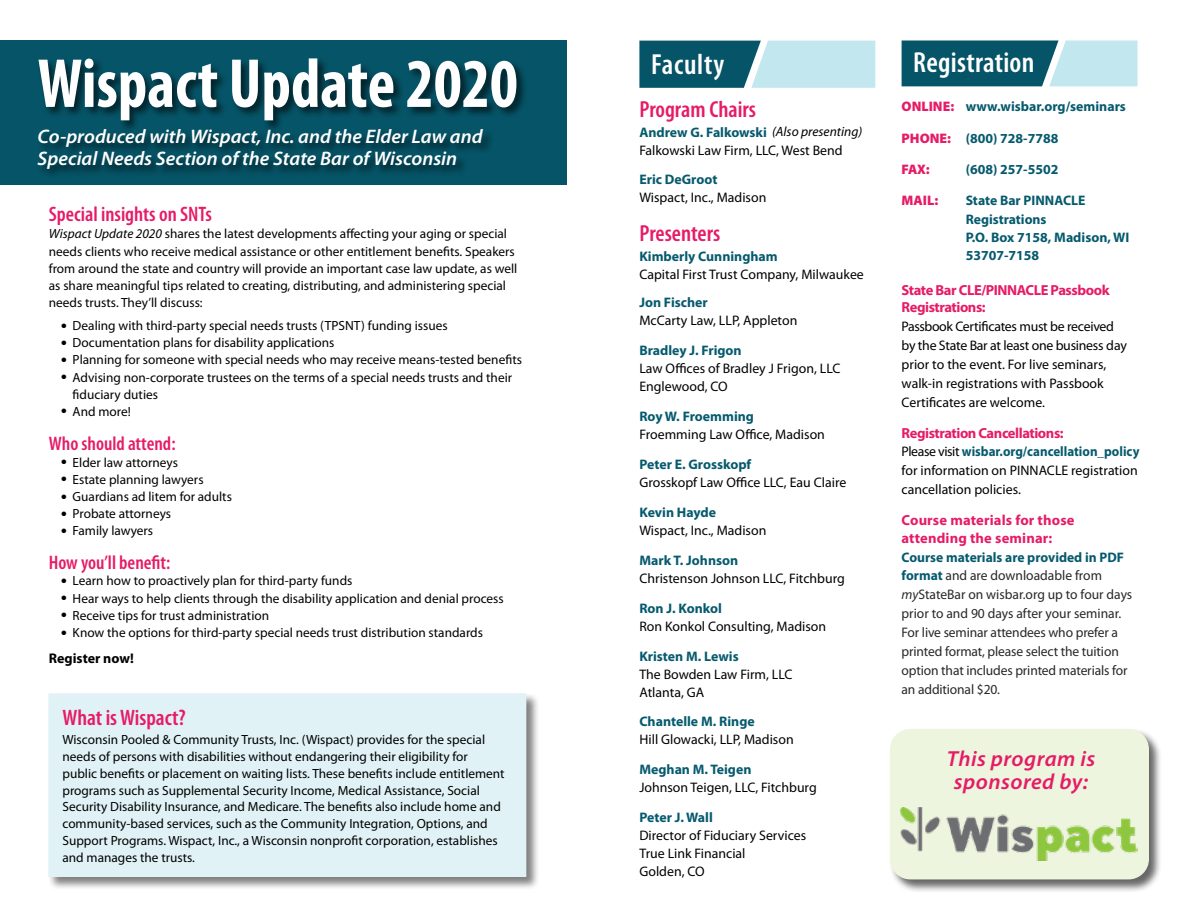
<style>
.page{position:relative;width:1188px;height:918px;background:#fff}
.page>*{position:absolute;margin:0;border:0;box-sizing:border-box;transform-origin:0 0}
.t1{font:700 condensed 70.05px "Myriad Pro";color:#fff;scale:.94 1}
.t2{font:600 condensed 29.1px "Myriad Pro";letter-spacing:.01em;color:#fff}
.t3{font:600 condensed 23.25px "Myriad Pro";color:#e61b66}
.t4{font:600 condensed 22.35px "Myriad Pro";color:#e61b66}
.t5{font:italic 600 21.9px/23.2px "Myriad Pro";letter-spacing:.02em;color:#e61b66;text-align:center}
.t6{font:600 condensed 21px "Myriad Pro";color:#e61b66}
.t7{font:italic 600 19.65px/22.5px "Myriad Pro";color:#fff}
.t8{font:600 condensed 19.65px "Myriad Pro";color:#e61b66}
.t9{font:700 14.55px/17.5px "Myriad Pro";letter-spacing:-.03em;color:#e61b66}
.t10{font:700 14.55px/17.5px "Myriad Pro";letter-spacing:.01em;color:#e61b66}
.t11{font:700 13.95px "Myriad Pro";color:#000}
.t12{font:13.8px/18.9px "Myriad Pro";color:#000}
.t13{font:700 13.8px/18.1px "Myriad Pro";color:#065a6e}
.t14{font:13.8px/18.9px "Myriad Pro";letter-spacing:-.01em;color:#292829}
.t15{font:900 13.8px "Myriad Pro";color:#e61b66}
.t16{font:13.35px/16.8px "Myriad Pro";color:#000}
.s1{font-style:italic}
.s2{font-weight:700;color:#065a6e}
.s3{font-style:italic;font-size:13.5px}
.s4{font-weight:900;color:#e61b66}
</style>
<div class="page">
<div style="left:0;top:40px;width:566px;height:145px;background:#065467"></div>
<div style="left:37px;top:57px;width:491px;height:123px;background:#000;opacity:.6"></div>
<div style="left:48px;top:693px;width:492px;height:197px;background:#000;opacity:.5"></div>
<div style="left:48px;top:693px;width:478px;height:184px;background:#e0f2f6"></div>
<svg style="left:902px;top:40px;width:236px;height:46px;background:#4f8c9a"></svg>
<svg style="left:639px;top:41px;width:236px;height:47px;background:#6ba1ae"></svg>
<div style="left:889px;top:728px;width:274px;height:165px;background:#000;opacity:.6"></div>
<div style="left:891px;top:730px;width:257px;height:149px;background:#edf5de;border-radius:20px"></div>
<div style="left:890px;top:729px;width:259px;height:150px;border:1px solid #edf5de;border-radius:20px"></div>
<img style="left:900px;top:808px;width:238px;height:52px">
<h1 class="t1" style="left:38px;top:40px;width:512px">Wispact Update 2020</h1>
<h3 class="t7" style="left:38px;top:125px;width:447px">Co-produced with Wispact, Inc. and the Elder Law and<br>Special Needs Section of the State Bar of Wisconsin</h3>
<h3 class="t6" style="left:49px;top:201px;width:165px">Special insights on SNTs</h3>
<p class="t16" style="left:49px;top:225px;width:470px"><span class="s1">Wispact Update 2020</span> shares the latest developments affecting your aging or special needs clients who receive medical assistance or other entitlement benefits. Speakers from around the state and country will provide an important case law update, as well as share meaningful tips related to creating, distributing, and administering special needs trusts. They’ll discuss:</p>
<p class="t16" style="left:61px;top:317px;width:388px">● Dealing with third-party special needs trusts (TPSNT) funding issues</p>
<p class="t16" style="left:61px;top:334px;width:275px">● Documentation plans for disability applications</p>
<p class="t16" style="left:61px;top:351px;width:462px">● Planning for someone with special needs who may receive means-tested benefits</p>
<p class="t16" style="left:73px;top:368px;width:441px;text-indent:-11px">● Advising non-corporate trustees on the terms of a special needs trusts and their fiduciary duties</p>
<p class="t16" style="left:61px;top:403px;width:71px">● And more!</p>
<h3 class="t8" style="left:49px;top:431px;width:128px">Who should attend:</h3>
<p class="t16" style="left:61px;top:453px;width:118px">● Elder law attorneys</p>
<p class="t16" style="left:61px;top:471px;width:144px">● Estate planning lawyers</p>
<p class="t16" style="left:61px;top:488px;width:172px">● Guardians ad litem for adults</p>
<p class="t16" style="left:61px;top:505px;width:111px">● Probate attorneys</p>
<p class="t16" style="left:61px;top:522px;width:93px">● Family lawyers</p>
<h3 class="t8" style="left:49px;top:550px;width:123px">How you’ll benefit:</h3>
<p class="t16" style="left:61px;top:572px;width:293px">● Learn how to proactively plan for third-party funds</p>
<p class="t16" style="left:61px;top:589px;width:444px">● Hear ways to help clients through the disability application and denial process</p>
<p class="t16" style="left:61px;top:607px;width:209px">● Receive tips for trust administration</p>
<p class="t16" style="left:61px;top:624px;width:423px">● Know the options for third-party special needs trust distribution standards</p>
<p class="t11" style="left:49px;top:649px;width:87px">Register now!</p>
<h3 class="t4" style="left:62px;top:704px;width:125px">What is Wispact?</h3>
<p class="t16" style="left:62px;top:731px;width:444px">Wisconsin Pooled &amp; Community Trusts, Inc. (Wispact) provides for the special needs of persons with disabilities without endangering their eligibility for public benefits or placement on waiting lists. These benefits include entitlement programs such as Supplemental Security Income, Medical Assistance, Social Security Disability Insurance, and Medicare. The benefits also include home and community-based services, such as the Community Integration, Options, and Support Programs. Wispact, Inc., a Wisconsin nonprofit corporation, establishes and manages the trusts.</p>
<h2 class="t2" style="left:651px;top:46px;width:75px">Faculty</h2>
<h2 class="t2" style="left:913px;top:45px;width:123px">Registration</h2>
<h3 class="t3" style="left:639px;top:95px;width:118px">Program Chairs</h3>
<p class="t12" style="left:639px;top:123px;width:224px;line-height:18px"><span class="s2">Andrew G. Falkowski</span> <span class="s3">(Also presenting)<br></span>Falkowski Law Firm, LLC, West Bend</p>
<p class="t13" style="left:639px;top:169px;width:80px">Eric DeGroot</p>
<p class="t12" style="left:639px;top:187px;width:128px">Wispact, Inc., Madison</p>
<h3 class="t3" style="left:639px;top:218px;width:82px">Presenters</h3>
<p class="t13" style="left:639px;top:246px;width:140px">Kimberly Cunningham</p>
<p class="t12" style="left:639px;top:264px;width:226px">Capital First Trust Company, Milwaukee</p>
<p class="t13" style="left:639px;top:293px;width:70px">Jon Fischer</p>
<p class="t12" style="left:639px;top:311px;width:159px">McCarty Law, LLP, Appleton</p>
<p class="t13" style="left:639px;top:341px;width:104px">Bradley J. Frigon</p>
<p class="t12" style="left:639px;top:359px;width:202px;line-height:18px">Law Offices of Bradley J Frigon, LLC<br>Englewood, CO</p>
<p class="t13" style="left:639px;top:407px;width:116px">Roy W. Froemming</p>
<p class="t12" style="left:639px;top:425px;width:187px">Froemming Law Office, Madison</p>
<p class="t13" style="left:639px;top:455px;width:113px">Peter E. Grosskopf</p>
<p class="t12" style="left:639px;top:473px;width:208px">Grosskopf Law Office LLC, Eau Claire</p>
<p class="t13" style="left:639px;top:503px;width:78px">Kevin Hayde</p>
<p class="t12" style="left:639px;top:521px;width:128px">Wispact, Inc., Madison</p>
<p class="t13" style="left:639px;top:551px;width:100px">Mark T. Johnson</p>
<p class="t12" style="left:639px;top:568px;width:207px">Christenson Johnson LLC, Fitchburg</p>
<p class="t13" style="left:639px;top:598px;width:84px">Ron J. Konkol</p>
<p class="t12" style="left:639px;top:616px;width:188px">Ron Konkol Consulting, Madison</p>
<p class="t13" style="left:639px;top:646px;width:101px">Kristen M. Lewis</p>
<p class="t12" style="left:639px;top:665px;width:155px;line-height:18px">The Bowden Law Firm, LLC<br>Atlanta, GA</p>
<p class="t13" style="left:639px;top:712px;width:117px">Chantelle M. Ringe</p>
<p class="t12" style="left:639px;top:730px;width:156px">Hill Glowacki, LLP, Madison</p>
<p class="t13" style="left:639px;top:760px;width:114px">Meghan M. Teigen</p>
<p class="t12" style="left:639px;top:778px;width:179px">Johnson Teigen, LLC, Fitchburg</p>
<p class="t13" style="left:639px;top:808px;width:75px">Peter J. Wall</p>
<p class="t12" style="left:639px;top:826px;width:168px;line-height:18px">Director of Fiduciary Services<br>True Link Financial<br>Golden, CO</p>
<p class="t13" style="left:902px;top:97px;width:226px"><span class="s4">ONLINE:</span> www.wisbar.org/seminars</p>
<p class="t13" style="left:902px;top:129px;width:158px"><span class="s4">PHONE:</span> (800) 728-7788</p>
<p class="t15" style="left:902px;top:160px;width:30px">FAX:</p>
<p class="t13" style="left:966px;top:160px;width:94px">(608) 257-5502</p>
<p class="t15" style="left:902px;top:192px;width:38px">MAIL:</p>
<p class="t13" style="left:966px;top:191px;width:165px">State Bar PINNACLE<br>Registrations<br>P.O. Box 7158, Madison, WI<br>53707-7158</p>
<p class="t9" style="left:902px;top:281px;width:209px">State Bar CLE/PINNACLE Passbook<br>Registrations:</p>
<p class="t12" style="left:902px;top:317px;width:227px">Passbook Certificates must be received by the State Bar at least one business day prior to the event. For live seminars, walk-in registrations with Passbook Certificates are welcome.</p>
<p class="t9" style="left:902px;top:423px;width:164px">Registration Cancellations:</p>
<p class="t12" style="left:902px;top:442px;width:239px">Please visit <span class="s2">wisbar.org/cancellation_policy </span>for information on PINNACLE registration cancellation policies.</p>
<p class="t10" style="left:902px;top:511px;width:174px">Course materials for those attending the seminar:</p>
<p class="t14" style="left:902px;top:547px;width:232px"><span class="s2">Course materials are provided in PDF format</span> and are downloadable from <span class="s1">my</span>StateBar on wisbar.org up to four days prior to and 90 days after your seminar.<br>For live seminar attendees who prefer a printed format, please select the tuition option that includes printed materials for an additional $20.</p>
<h3 class="t5" style="left:947px;top:746px;width:150px">This program is sponsored by:</h3>
</div>
